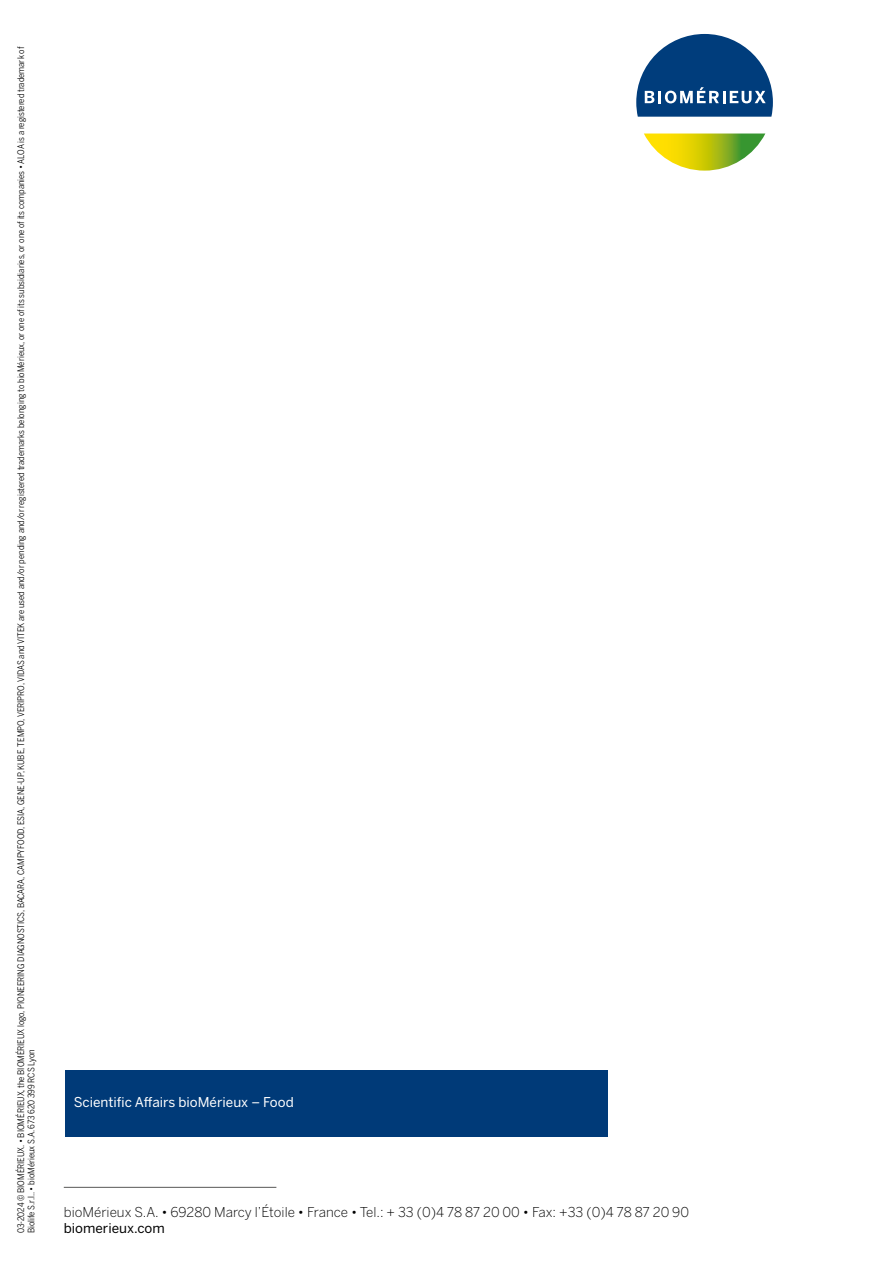
<style>
.page{position:relative;width:893px;height:1263px;background:#fff}
.page>*{position:absolute;margin:0;border:0;box-sizing:border-box;transform-origin:0 0}
.t1{font:300 13.5px "Benton Sans";color:#000}
.t2{font:13.5px "Benton Sans";color:#fff}
.t3{font:13.5px "Benton Sans";color:#000}
.t4{font:9px/10.5px "Benton Sans Condensed";color:#000}
</style>
<div class="page">
<hr style="left:64px;top:1187px;width:212px;height:1px;background:#575756">
<svg style="left:644px;top:134px;width:121px;height:37px"></svg>
<svg style="left:636px;top:34px;width:137px;height:83px"></svg>
<div style="left:65px;top:1070px;width:543px;height:67px;background:#003a78"></div>
<p class="t4" style="left:16px;top:1233px;width:1188px;rotate:-90deg">03-2024 © BIOMÉRIEUX. • BIOMÉRIEUX, the BIOMÉRIEUX logo, PIONEERING DIAGNOSTICS, BACARA, CAMPYFOOD, ESIA, GENE-UP, KUBE, TEMPO, VERIPRO, VIDAS and VITEK are used and/or pending and/or registered trademarks belonging to bioMérieux, or one of its subsidiaries, or one of its companies • ALOA is a registered trademark of<br>Biolife S.r.l.. • bioMérieux S.A. 673 620 399 RCS Lyon</p>
<h1 class="t2" style="left:74px;top:1094px;width:222px">Scientific Affairs bioMérieux – Food</h1>
<h1 class="t1" style="left:64px;top:1204px;width:627px">bioMérieux S.A. • 69280 Marcy l’Étoile • France • Tel.: + 33 (0)4 78 87 20 00 • Fax: +33 (0)4 78 87 20 90</h1>
<h1 class="t3" style="left:64px;top:1220px;width:102px">biomerieux.com</h1>
</div>
